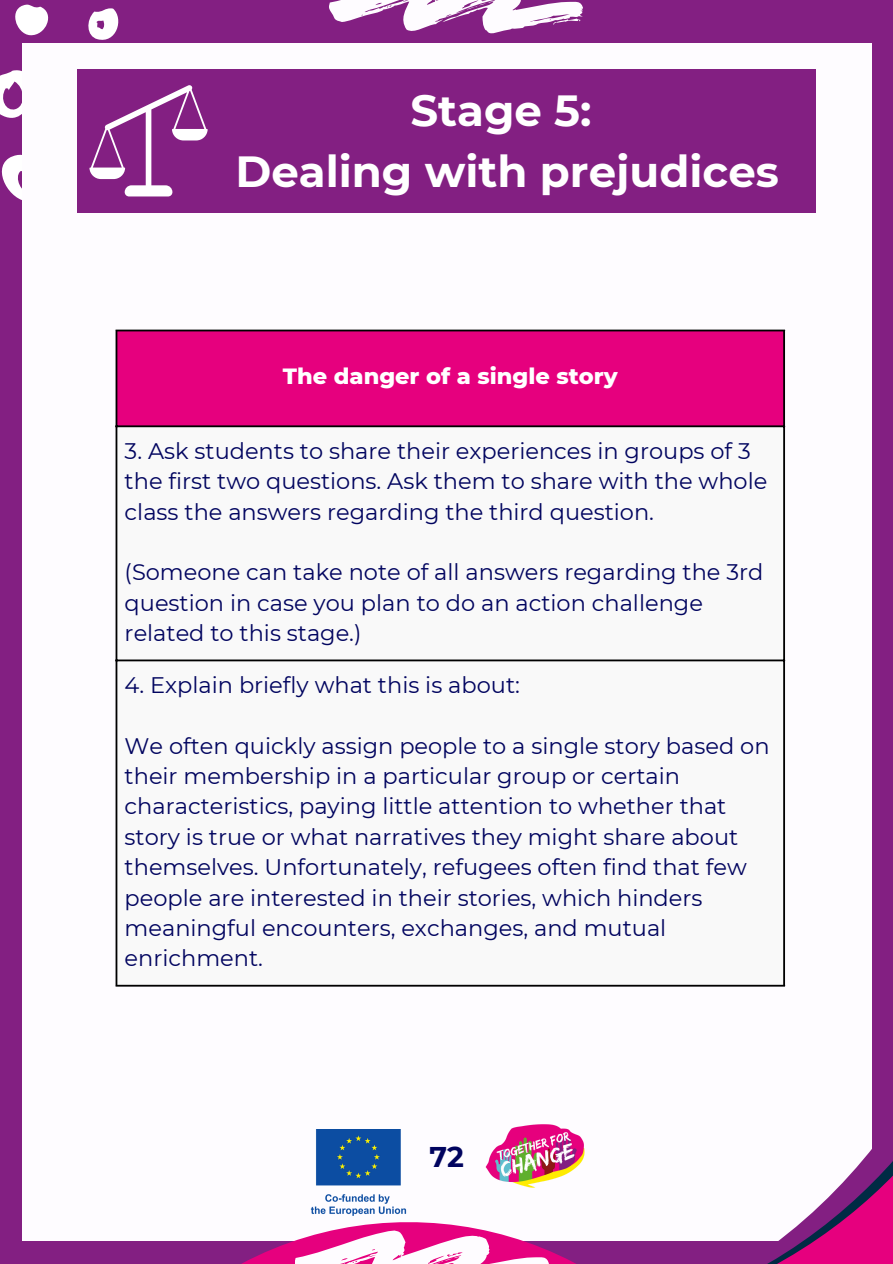
<style>
.page{position:relative;width:893px;height:1264px;background:#fff}
.page>*{position:absolute;margin:0;border:0;box-sizing:border-box;transform-origin:0 0}
.t1{font:700 43.5px/60.8px "Montserrat";color:#fff;text-align:center}
.t2{font:700 28.5px "Montserrat";color:#01045f}
.t3{font:22.5px/30.3px "Montserrat";color:#01045f}
.t4{font:800 22.5px "Montserrat";color:#fff}
</style>
<div class="page">
<div style="left:0;top:0;width:892px;height:1263px;background:#831f82"></div>
<svg style="left:15px;top:4px;width:34px;height:32px"></svg>
<svg style="left:88px;top:8px;width:31px;height:32px"></svg>
<svg style="left:0;top:64px;width:23px;height:71px"></svg>
<svg style="left:1px;top:152px;width:22px;height:50px"></svg>
<div style="left:23px;top:43px;width:848px;height:1197px;background:#fefcff"></div>
<svg style="left:195px;top:1124px;width:422px;height:139px"></svg>
<svg style="left:329px;top:0;width:253px;height:34px"></svg>
<svg style="left:295px;top:1230px;width:253px;height:33px;background:#f188c3"></svg>
<svg style="left:617px;top:1063px;width:275px;height:200px"></svg>
<div style="left:77px;top:69px;width:738px;height:143px;background:#831f82"></div>
<svg style="left:89px;top:85px;width:118px;height:111px"></svg>
<div style="left:116px;top:330px;width:668px;height:96px;background:#e6007e"></div>
<svg style="left:117px;top:427px;width:666px;height:557px"></svg>
<hr style="left:115px;top:331px;width:2px;height:653px;background:#000">
<hr style="left:783px;top:331px;width:2px;height:653px;background:#000">
<hr style="left:115px;top:329px;width:670px;height:2px;background:#000">
<hr style="left:115px;top:425px;width:670px;height:2px;background:#000">
<hr style="left:115px;top:659px;width:670px;height:2px;background:#000">
<hr style="left:115px;top:984px;width:670px;height:2px;background:#000">
<p class="t1" style="left:235px;top:80px;width:545px">Stage 5:<br>Dealing with prejudices</p>
<p class="t4" style="left:283px;top:362px;width:336px">The danger of a single story</p>
<p class="t3" style="left:125px;top:435px;width:644px">3. Ask students to share their experiences in groups of 3 the first two questions. Ask them to share with the whole class the answers regarding the third question.</p>
<p class="t3" style="left:125px;top:557px;width:640px">(Someone can take note of all answers regarding the 3rd question in case you plan to do an action challenge related to this stage.)</p>
<h1 class="t3" style="left:125px;top:669px;width:397px">4. Explain briefly what this is about:</h1>
<p class="t3" style="left:125px;top:730px;width:646px">We often quickly assign people to a single story based on their membership in a particular group or certain characteristics, paying little attention to whether that story is true or what narratives they might share about themselves. Unfortunately, refugees often find that few people are interested in their stories, which hinders meaningful encounters, exchanges, and mutual enrichment.</p>
<p class="t2" style="left:429px;top:1139px;width:36px">72</p>
</div>
